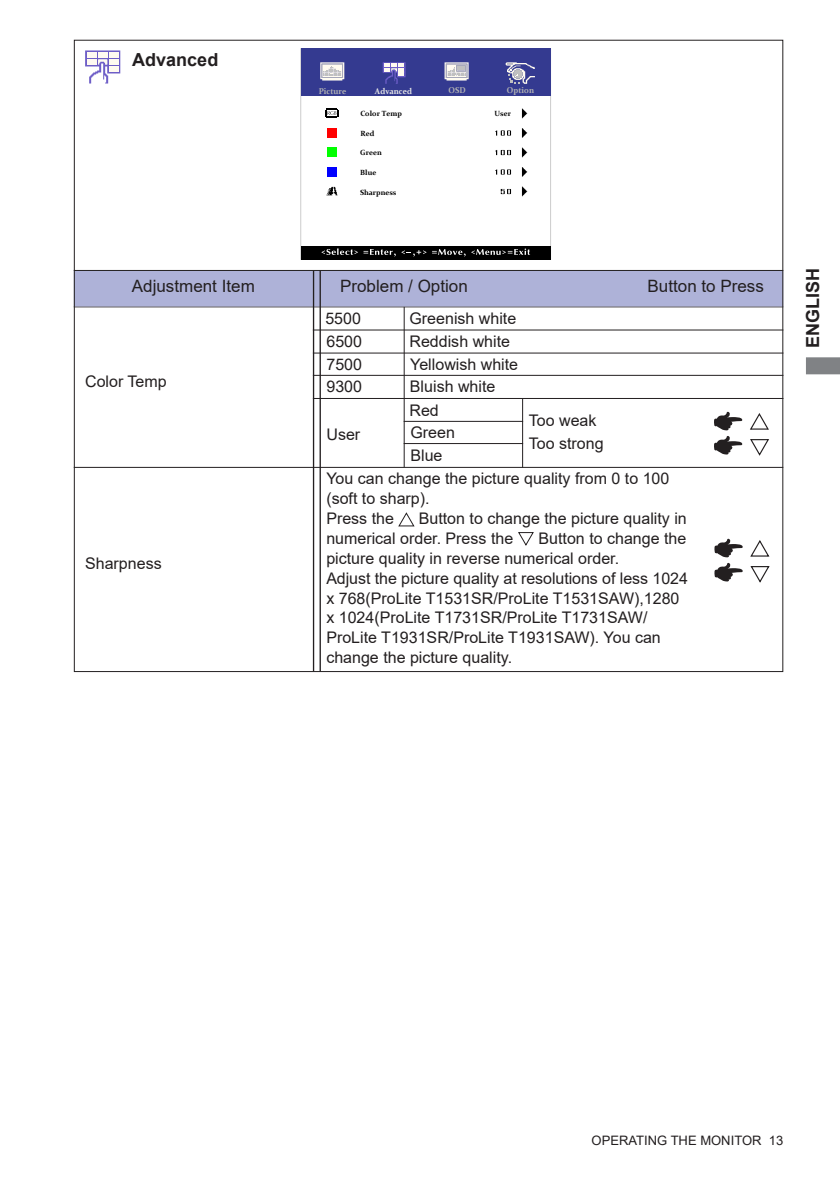
<style>
.page{position:relative;width:840px;height:1191px;background:#fff}
.page>*{position:absolute;margin:0;border:0;box-sizing:border-box;transform-origin:0 0}
.t1{font:700 18px "Arial";color:#231f20}
.t2{font:17px "Arial";color:#231f20}
.t3{font:16px/19.8px "Arial";color:#231f20}
.t4{font:13px "Arial";color:#231f20}
.t5{font:700 8.4px "Constantia";color:#b3b3b3;scale:.95 1}
.t6{font:700 8.4px "Constantia";color:#e6e6e6;scale:.95 1}
.t7{font:700 7.4px "Constantia";color:#000}
</style>
<div class="page">
<svg style="left:806px;top:357px;width:33px;height:17px"></svg>
<div style="left:300px;top:49px;width:250px;height:47px;background:#343a90"></div>
<div style="left:300px;top:247px;width:250px;height:13px;background:#000"></div>
<svg style="left:444px;top:62px;width:24px;height:19px"></svg>
<svg style="left:505px;top:62px;width:29px;height:22px"></svg>
<svg style="left:382px;top:62px;width:23px;height:22px"></svg>
<svg style="left:320px;top:62px;width:24px;height:19px"></svg>
<svg style="left:521px;top:108px;width:6px;height:10px"></svg>
<svg style="left:521px;top:128px;width:6px;height:10px"></svg>
<svg style="left:521px;top:147px;width:6px;height:10px"></svg>
<svg style="left:521px;top:167px;width:6px;height:10px"></svg>
<svg style="left:521px;top:186px;width:6px;height:10px"></svg>
<svg style="left:495px;top:130px;width:15px;height:6px"></svg>
<svg style="left:495px;top:150px;width:15px;height:5px"></svg>
<svg style="left:495px;top:169px;width:15px;height:6px"></svg>
<svg style="left:500px;top:189px;width:10px;height:5px"></svg>
<svg style="left:327px;top:128px;width:10px;height:10px"></svg>
<div style="left:327px;top:128px;width:9px;height:9px;background:#f00"></div>
<div style="left:327px;top:147px;width:9px;height:10px;background:#0f0"></div>
<svg style="left:327px;top:167px;width:10px;height:10px"></svg>
<div style="left:327px;top:167px;width:9px;height:9px;background:#00f"></div>
<svg style="left:326px;top:186px;width:12px;height:10px"></svg>
<svg style="left:326px;top:187px;width:11px;height:8px"></svg>
<svg style="left:325px;top:108px;width:13px;height:10px"></svg>
<svg style="left:321px;top:248px;width:74px;height:8px"></svg>
<svg style="left:401px;top:250px;width:25px;height:6px"></svg>
<svg style="left:432px;top:249px;width:33px;height:7px"></svg>
<svg style="left:471px;top:248px;width:59px;height:7px"></svg>
<hr style="left:74px;top:306px;width:708px;height:1px;background:#231f20">
<div style="left:74px;top:270px;width:708px;height:36px;background:#aeb2d8"></div>
<hr style="left:74px;top:270px;width:708px;height:1px;background:#231f20">
<hr style="left:313px;top:270px;width:1px;height:401px;background:#231f20">
<hr style="left:319px;top:270px;width:2px;height:401px;background:#231f20">
<hr style="left:403px;top:421px;width:120px;height:1px;background:#231f20">
<hr style="left:403px;top:443px;width:120px;height:1px;background:#231f20">
<hr style="left:522px;top:399px;width:1px;height:68px;background:#231f20">
<hr style="left:403px;top:307px;width:1px;height:160px;background:#231f20">
<hr style="left:313px;top:352px;width:470px;height:1px;background:#231f20">
<hr style="left:313px;top:375px;width:470px;height:1px;background:#231f20">
<hr style="left:313px;top:398px;width:470px;height:1px;background:#231f20">
<svg style="left:714px;top:412px;width:28px;height:42px"></svg>
<svg style="left:750px;top:413px;width:18px;height:43px"></svg>
<hr style="left:312px;top:329px;width:470px;height:1px;background:#231f20">
<svg style="left:85px;top:50px;width:35px;height:33px"></svg>
<div style="left:98px;top:52px;width:9px;height:5px;background:#fffaf0"></div>
<div style="left:87px;top:59px;width:9px;height:5px;background:#fffaf0"></div>
<div style="left:87px;top:52px;width:9px;height:5px;background:#fffaf0"></div>
<svg style="left:398px;top:512px;width:16px;height:14px"></svg>
<svg style="left:518px;top:532px;width:15px;height:14px"></svg>
<svg style="left:714px;top:539px;width:28px;height:42px"></svg>
<svg style="left:750px;top:540px;width:19px;height:42px"></svg>
<hr style="left:74px;top:467px;width:708px;height:1px;background:#231f20">
<p class="t1" style="left:132px;top:47px;width:88px">Advanced</p>
<p class="t5" style="left:318px;top:85px;width:31px">Picture</p>
<p class="t6" style="left:375px;top:85px;width:41px">Advanced</p>
<p class="t5" style="left:448px;top:85px;width:20px">OSD</p>
<p class="t5" style="left:506px;top:85px;width:30px">Option</p>
<p class="t7" style="left:360px;top:108px;width:43px">Color Temp</p>
<p class="t7" style="left:360px;top:128px;width:15px">Red</p>
<p class="t7" style="left:360px;top:147px;width:23px">Green</p>
<p class="t7" style="left:360px;top:167px;width:18px">Blue</p>
<p class="t7" style="left:360px;top:187px;width:38px">Sharpness</p>
<p class="t7" style="left:494px;top:108px;width:18px">User</p>
<p class="t2" style="left:132px;top:274px;width:124px">Adjustment Item</p>
<p class="t2" style="left:340px;top:274px;width:129px">Problem / Option</p>
<p class="t2" style="left:647px;top:274px;width:118px">Button to Press</p>
<p class="t3" style="left:409px;top:308px;width:108px">Greenish white</p>
<p class="t3" style="left:410px;top:354px;width:109px">Yellowish white</p>
<p class="t3" style="left:325px;top:307px;width:38px;line-height:22.8px;text-align:justify">5500<br>6500<br>7500</p>
<p class="t3" style="left:409px;top:331px;width:102px">Reddish white</p>
<p class="t3" style="left:85px;top:371px;width:83px">Color Temp</p>
<p class="t3" style="left:326px;top:377px;width:37px">9300</p>
<p class="t3" style="left:410px;top:377px;width:87px">Bluish white</p>
<p class="t3" style="left:326px;top:424px;width:35px">User</p>
<p class="t3" style="left:409px;top:400px;width:31px">Red</p>
<p class="t3" style="left:410px;top:423px;width:46px">Green</p>
<p class="t3" style="left:410px;top:445px;width:34px">Blue</p>
<p class="t3" style="left:528px;top:409px;width:76px;line-height:22.6px">Too weak<br>Too strong</p>
<p class="t3" style="left:85px;top:553px;width:78px">Sharpness</p>
<p class="t3" style="left:326px;top:469px;width:344px">You can change the picture quality from 0 to 100 (soft to sharp).<br>Press the</p>
<p class="t3" style="left:326px;top:508px;width:362px;text-indent:92px">Button to change the picture quality in numerical order. Press the</p>
<p class="t3" style="left:326px;top:528px;width:363px;text-indent:212px">Button to change the picture quality in reverse numerical order.<br>Adjust the picture quality at resolutions of less 1024 x 768(ProLite T1531SR/ProLite T1531SAW),1280 x 1024(ProLite T1731SR/ProLite T1731SAW/ ProLite T1931SR/ProLite T1931SAW). You can change the picture quality.</p>
<p class="t1" style="left:799px;top:348px;width:82px;rotate:-90deg">ENGLISH</p>
<p class="t4" style="left:591px;top:1131px;width:193px">OPERATING THE MONITOR 13</p>
</div>
